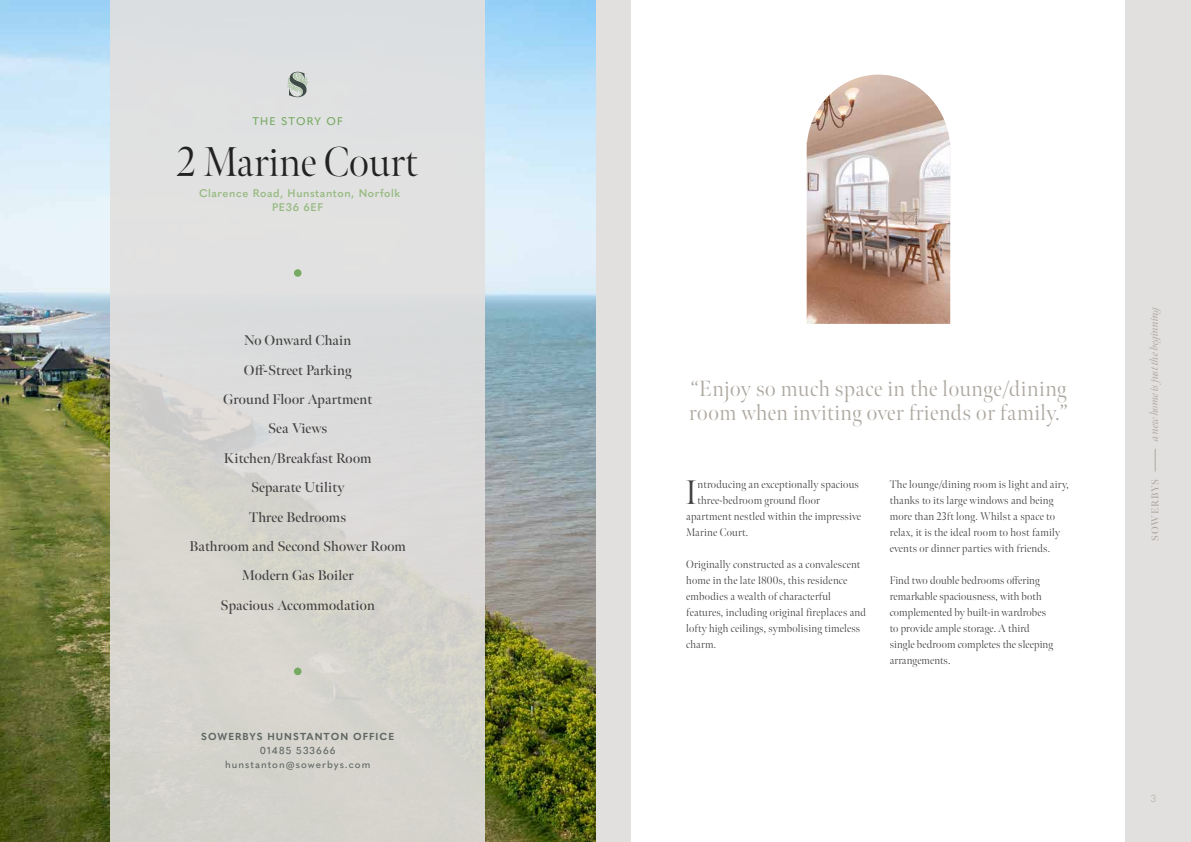
<style>
.page{position:relative;width:1191px;height:842px;background:#fff}
.page>*{position:absolute;margin:0;border:0;box-sizing:border-box;transform-origin:0 0}
.t1{font:300 41.5px "Meno Banner";color:#222223}
.t2{font:300 34px "Meno Banner";color:#434141}
.t3{font:300 22px/24px "Meno Banner";letter-spacing:.025em;color:#ada8a0}
.t4{font:600 14px/29.3px "Meno Banner";letter-spacing:.01em;color:#434141;text-align:center}
.t5{font:300 11px/16px "Meno Banner";letter-spacing:.02em;color:#434141}
.t6{font:600 11px/14px "Quasimoda";letter-spacing:.05em;color:#96ba81;text-align:center}
.t7{font:italic 11px "Meno Banner";letter-spacing:-.01em;color:#ada8a0}
.t8{font:500 11px "Quasimoda";letter-spacing:.1em;color:#76aa62}
.t9{font:500 10px/14px "Quasimoda";letter-spacing:.1em;color:#5e6662;text-align:center}
.t10{font:700 10px "Quasimoda";letter-spacing:.1em;color:#5e6662}
.t11{font:600 10px "Meno Banner";letter-spacing:.08em;color:#ada8a0}
.t12{font:300 10px "Quasimoda";color:#ada8a0}
</style>
<div class="page">
<div style="left:595px;top:0;width:596px;height:842px;background:#e2e0df"></div>
<svg style="left:1155px;top:449px;width:1px;height:22px"></svg>
<img style="left:0;top:0;width:595px;height:842px">
<div style="left:111px;top:0;width:374px;height:842px;background:linear-gradient(to bottom,#e1e3e6,#d3d1c9)"></div>
<div style="left:294px;top:269px;width:7px;height:8px;background:#76aa62;border-radius:50%"></div>
<div style="left:294px;top:668px;width:7px;height:7px;background:#76aa62;border-radius:50%"></div>
<svg style="left:287px;top:72px;width:21px;height:25px"></svg>
<div style="left:631px;top:0;width:494px;height:842px;background:#fff"></div>
<img style="left:806px;top:75px;width:144px;height:249px">
<p class="t8" style="left:252px;top:113px;width:92px">THE STORY OF</p>
<h1 class="t1" style="left:178px;top:137px;width:241px">2 Marine Court</h1>
<p class="t6" style="left:199px;top:186px;width:203px">Clarence Road, Hunstanton, Norfolk<br>PE36 6EF</p>
<p class="t4" style="left:189px;top:326px;width:218px">No Onward Chain<br>Off-Street Parking<br>Ground Floor Apartment<br>Sea Views<br>Kitchen/Breakfast Room<br>Separate Utility<br>Three Bedrooms<br>Bathroom and Second Shower Room<br>Modern Gas Boiler<br>Spacious Accommodation</p>
<p class="t10" style="left:201px;top:728px;width:194px">SOWERBYS HUNSTANTON OFFICE</p>
<p class="t9" style="left:225px;top:742px;width:147px">01485 533666 hunstanton@sowerbys.com</p>
<h3 class="t3" style="left:689px;top:377px;width:380px">“Enjoy so much space in the lounge/dining room when inviting over friends or family.”</h3>
<h2 class="t2" style="left:685px;top:472px;width:13px">I</h2>
<p class="t5" style="left:697px;top:477px;width:163px">ntroducing an exceptionally spacious</p>
<p class="t5" style="left:697px;top:493px;width:124px">three-bedroom ground floor</p>
<p class="t5" style="left:686px;top:509px;width:176px">apartment nestled within the impressive</p>
<p class="t5" style="left:686px;top:525px;width:63px">Marine Court.</p>
<p class="t5" style="left:686px;top:557px;width:181px">Originally constructed as a convalescent home in the late 1800s, this residence embodies a wealth of characterful features, including original fireplaces and lofty high ceilings, symbolising timeless charm.</p>
<p class="t5" style="left:889px;top:477px;width:180px">The lounge/dining room is light and airy, thanks to its large windows and being more than 23ft long. Whilst a space to relax, it is the ideal room to host family events or dinner parties with friends.</p>
<p class="t5" style="left:889px;top:573px;width:165px">Find two double bedrooms offering remarkable spaciousness, with both complemented by built-in wardrobes to provide ample storage. A third single bedroom completes the sleeping arrangements.</p>
<p class="t7" style="left:1147px;top:441px;width:138px;rotate:-90deg">a new home is just the beginning</p>
<p class="t11" style="left:1149px;top:541px;width:63px;rotate:-90deg">SOWERBYS</p>
<p class="t12" style="left:1150px;top:791px;width:7px">3</p>
</div>
